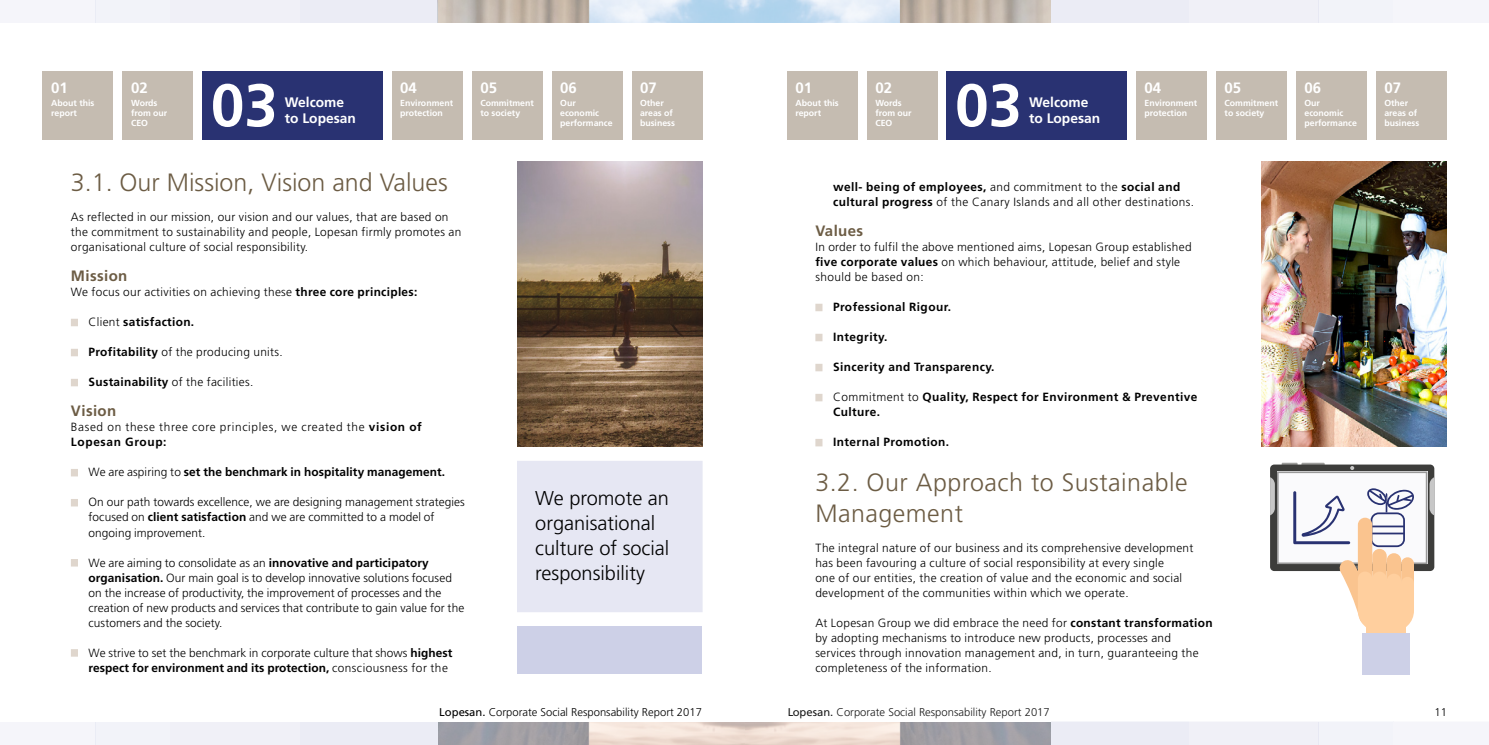
<style>
.page{position:relative;width:1489px;height:745px;background:#fff}
.page>*{position:absolute;margin:0;border:0;box-sizing:border-box;transform-origin:0 0}
.t1{font:700 60px "Frutiger LT Std";color:#fff}
.t2{font:300 25px/30px "Frutiger LT Std";letter-spacing:.02em;color:#6c5c44}
.t3{font:300 25px "Frutiger LT Std";color:#6c5c44}
.t4{font:300 20px/25px "Frutiger LT Std";color:#000}
.t5{font:700 15px "Frutiger LT Std";color:#fff}
.t6{font:700 15px "Frutiger LT Std";letter-spacing:.025em;color:#6c5c44}
.t7{font:700 13.75px/16.5px "Frutiger LT Std";color:#fff}
.t8{font:300 11.88px/15px "Frutiger LT Std";letter-spacing:.025em;color:#000}
.t9{font:300 11.88px/15px "Frutiger LT Std";letter-spacing:.005em;color:#000}
.t10{font:700 11.88px/15px "Frutiger LT Std";letter-spacing:.035em;color:#000}
.t11{font:300 11.88px/15px "Frutiger LT Std";letter-spacing:.055em;color:#000}
.t12{font:700 11.88px "Frutiger LT Std";letter-spacing:.005em;color:#000}
.t13{font:300 11.25px "Frutiger LT Std";color:#000}
.t14{font:700 8.75px/10px "Frutiger LT Std";color:#fff}
.s1{font-weight:700}
.s2{font-weight:300}
.s3{font-weight:400}
</style>
<div class="page">
<svg style="left:437px;top:0;width:614px;height:23px;background:#c8cccf"></svg>
<div style="left:1051px;top:0;width:137px;height:23px;background:#ebecf5"></div>
<div style="left:1188px;top:0;width:130px;height:23px;background:#f0f0f7"></div>
<div style="left:1318px;top:0;width:74px;height:23px;background:#f2f3f9"></div>
<div style="left:1392px;top:0;width:96px;height:23px;background:#f5f5fa"></div>
<div style="left:300px;top:0;width:137px;height:23px;background:#ebecf5"></div>
<div style="left:170px;top:0;width:130px;height:23px;background:#f0f0f7"></div>
<div style="left:95px;top:0;width:75px;height:23px;background:#f2f3f9"></div>
<div style="left:0;top:0;width:95px;height:23px;background:#f5f5fa"></div>
<div style="left:202px;top:71px;width:180px;height:69px;background:#293272"></div>
<div style="left:123px;top:71px;width:70px;height:69px;background:#c5bcb1"></div>
<div style="left:43px;top:71px;width:70px;height:69px;background:#c5bcb1"></div>
<div style="left:392px;top:71px;width:70px;height:69px;background:#c5bcb1"></div>
<div style="left:472px;top:71px;width:70px;height:69px;background:#c5bcb1"></div>
<div style="left:552px;top:71px;width:70px;height:69px;background:#c5bcb1"></div>
<div style="left:632px;top:71px;width:70px;height:69px;background:#c5bcb1"></div>
<div style="left:946px;top:71px;width:180px;height:69px;background:#293272"></div>
<div style="left:866px;top:71px;width:71px;height:69px;background:#c5bcb1"></div>
<div style="left:787px;top:71px;width:70px;height:69px;background:#c5bcb1"></div>
<div style="left:1136px;top:71px;width:70px;height:69px;background:#c5bcb1"></div>
<div style="left:1216px;top:71px;width:70px;height:69px;background:#c5bcb1"></div>
<div style="left:1296px;top:71px;width:70px;height:69px;background:#c5bcb1"></div>
<div style="left:1375px;top:71px;width:71px;height:69px;background:#c5bcb1"></div>
<svg style="left:437px;top:722px;width:613px;height:22px;background:#c8bfbd"></svg>
<div style="left:1051px;top:721px;width:137px;height:23px;background:#ebecf5"></div>
<div style="left:1188px;top:721px;width:130px;height:23px;background:#f0f0f7"></div>
<div style="left:1318px;top:721px;width:74px;height:23px;background:#f2f3f9"></div>
<div style="left:1392px;top:721px;width:96px;height:23px;background:#f5f5fa"></div>
<div style="left:300px;top:721px;width:137px;height:23px;background:#ebecf5"></div>
<div style="left:170px;top:721px;width:130px;height:23px;background:#f0f0f7"></div>
<div style="left:95px;top:721px;width:75px;height:23px;background:#f2f3f9"></div>
<div style="left:0;top:721px;width:95px;height:23px;background:#f5f5fa"></div>
<div style="left:517px;top:460px;width:185px;height:151px;background:#e6e7f3;border:1px solid #cdd0e7"></div>
<div style="left:517px;top:626px;width:185px;height:47px;background:#cdd0e7"></div>
<div style="left:71px;top:318px;width:7px;height:8px;background:#dfd6cd"></div>
<div style="left:71px;top:348px;width:7px;height:8px;background:#dfd6cd"></div>
<div style="left:71px;top:378px;width:7px;height:8px;background:#dfd6cd"></div>
<div style="left:71px;top:468px;width:7px;height:8px;background:#dfd6cd"></div>
<div style="left:71px;top:498px;width:7px;height:8px;background:#dfd6cd"></div>
<div style="left:71px;top:558px;width:7px;height:8px;background:#dfd6cd"></div>
<div style="left:71px;top:648px;width:7px;height:8px;background:#dfd6cd"></div>
<img style="left:517px;top:161px;width:185px;height:285px">
<img style="left:1261px;top:161px;width:185px;height:285px">
<div style="left:815px;top:303px;width:7px;height:8px;background:#dfd6cd"></div>
<div style="left:815px;top:333px;width:7px;height:8px;background:#dfd6cd"></div>
<div style="left:815px;top:363px;width:7px;height:8px;background:#dfd6cd"></div>
<div style="left:815px;top:393px;width:7px;height:8px;background:#dfd6cd"></div>
<div style="left:815px;top:438px;width:7px;height:8px;background:#dfd6cd"></div>
<svg style="left:1301px;top:462px;width:23px;height:4px"></svg>
<svg style="left:1281px;top:462px;width:16px;height:4px"></svg>
<div style="left:1365px;top:613px;width:40px;height:39px;background:#ffcf9e"></div>
<svg style="left:1270px;top:465px;width:164px;height:166px"></svg>
<div style="left:1361px;top:632px;width:48px;height:42px;background:#cdd0e7"></div>
<p class="t5" style="left:51px;top:78px;width:18px">01</p>
<p class="t14" style="left:51px;top:98px;width:45px">About this report</p>
<p class="t5" style="left:131px;top:78px;width:18px">02</p>
<p class="t14" style="left:131px;top:98px;width:38px">Words from our<br>CEO</p>
<h1 class="t1" style="left:211px;top:70px;width:68px">03</h1>
<p class="t7" style="left:285px;top:94px;width:73px">Welcome to Lopesan</p>
<p class="t5" style="left:400px;top:78px;width:18px">04</p>
<p class="t14" style="left:400px;top:98px;width:54px">Environment protection</p>
<p class="t5" style="left:480px;top:78px;width:18px">05</p>
<p class="t14" style="left:480px;top:98px;width:55px">Commitment to society</p>
<p class="t5" style="left:560px;top:78px;width:18px">06</p>
<p class="t14" style="left:560px;top:98px;width:54px">Our economic performance</p>
<p class="t5" style="left:640px;top:78px;width:18px">07</p>
<p class="t14" style="left:640px;top:98px;width:36px">Other areas of business</p>
<h2 class="t3" style="left:71px;top:168px;width:378px">3.1. Our Mission, Vision and Values</h2>
<p class="t8" style="left:71px;top:209px;width:392px">As reflected in our mission, our vision and our values, that are based on the commitment to sustainability and people, Lopesan firmly promotes an organisational culture of social responsibility.</p>
<p class="t6" style="left:71px;top:267px;width:58px">Mission</p>
<p class="t8" style="left:71px;top:284px;width:348px">We focus our activities on achieving these <span class="s1">three core principles:</span></p>
<p class="t10" style="left:89px;top:314px;width:107px"><span class="s2">Client</span> satisfaction.</p>
<p class="t8" style="left:89px;top:344px;width:196px"><span class="s1">Profitability</span> of the producing units.</p>
<p class="t8" style="left:89px;top:374px;width:166px"><span class="s1">Sustainability</span> of the facilities.</p>
<p class="t6" style="left:71px;top:402px;width:47px">Vision</p>
<p class="t11" style="left:71px;top:419px;width:352px">Based on these three core principles, we created the <span class="s1">vision of<br>Lopesan Group:</span></p>
<p class="t12" style="left:89px;top:465px;width:358px"><span class="s2">We are aspiring to</span> set the benchmark in hospitality management.</p>
<p class="t9" style="left:89px;top:494px;width:377px">On our path towards excellence, we are designing management strategies focused on <span class="s1">client satisfaction</span> and we are committed to a model of ongoing improvement.</p>
<p class="t9" style="left:89px;top:554px;width:377px">We are aiming to consolidate as an <span class="s1">innovative and participatory organisation.</span> Our main goal is to develop innovative solutions focused on the increase of productivity, the improvement of processes and the creation of new products and services that contribute to gain value for the customers and the society.</p>
<p class="t9" style="left:89px;top:644px;width:365px">We strive to set the benchmark in corporate culture that shows <span class="s1">highest respect for environment and its protection,</span> consciousness for the</p>
<h3 class="t4" style="left:535px;top:485px;width:136px">We promote an organisational culture of social responsibility</h3>
<p class="t5" style="left:795px;top:78px;width:18px">01</p>
<p class="t14" style="left:795px;top:98px;width:45px">About this report</p>
<p class="t5" style="left:875px;top:78px;width:18px">02</p>
<p class="t14" style="left:875px;top:98px;width:38px">Words from our<br>CEO</p>
<h1 class="t1" style="left:955px;top:70px;width:68px">03</h1>
<p class="t7" style="left:1029px;top:94px;width:73px">Welcome to Lopesan</p>
<p class="t5" style="left:1144px;top:78px;width:18px">04</p>
<p class="t14" style="left:1144px;top:98px;width:54px">Environment protection</p>
<p class="t5" style="left:1224px;top:78px;width:18px">05</p>
<p class="t14" style="left:1224px;top:98px;width:55px">Commitment to society</p>
<p class="t8" style="left:833px;top:179px;width:362px"><span class="s1">well- being of employees,</span> and commitment to the <span class="s1">social and cultural progress</span> of the Canary Islands and all other destinations.</p>
<p class="t6" style="left:815px;top:222px;width:49px">Values</p>
<p class="t8" style="left:815px;top:239px;width:378px">In order to fulfil the above mentioned aims, Lopesan Group established <span class="s1">five corporate values</span> on which behaviour, attitude, belief and style should be based on:</p>
<p class="t10" style="left:833px;top:299px;width:119px">Professional Rigour.</p>
<p class="t10" style="left:833px;top:329px;width:56px">Integrity.</p>
<p class="t10" style="left:833px;top:359px;width:163px">Sincerity and Transparency.</p>
<p class="t10" style="left:833px;top:389px;width:366px"><span class="s2">Commitment to</span> Quality, Respect for Environment &amp; Preventive<br>Culture.</p>
<p class="t10" style="left:833px;top:434px;width:118px">Internal Promotion.</p>
<h2 class="t2" style="left:815px;top:468px;width:374px">3.2. Our Approach to Sustainable<br>Management</h2>
<p class="t8" style="left:815px;top:539px;width:379px">The integral nature of our business and its comprehensive development has been favouring a culture of social responsibility at every single<br>one of our entities, the creation of value and the economic and social development of the communities within which we operate.</p>
<p class="t8" style="left:815px;top:614px;width:399px">At Lopesan Group we did embrace the need for <span class="s1">constant transformation </span>by adopting mechanisms to introduce new products, processes and services through innovation management and, in turn, guaranteeing the completeness of the information.</p>
<p class="t5" style="left:1304px;top:78px;width:18px">06</p>
<p class="t14" style="left:1304px;top:98px;width:54px">Our economic performance</p>
<p class="t5" style="left:1384px;top:78px;width:18px">07</p>
<p class="t14" style="left:1384px;top:98px;width:36px">Other areas of business</p>
<p class="t13" style="left:439px;top:705px;width:264px"><span class="s3">Lopesan.</span> Corporate Social Responsability Report 2017</p>
<p class="t13" style="left:787px;top:705px;width:264px"><span class="s3">Lopesan.</span> Corporate Social Responsability Report 2017</p>
<p class="t13" style="left:1434px;top:705px;width:14px">11</p>
</div>
